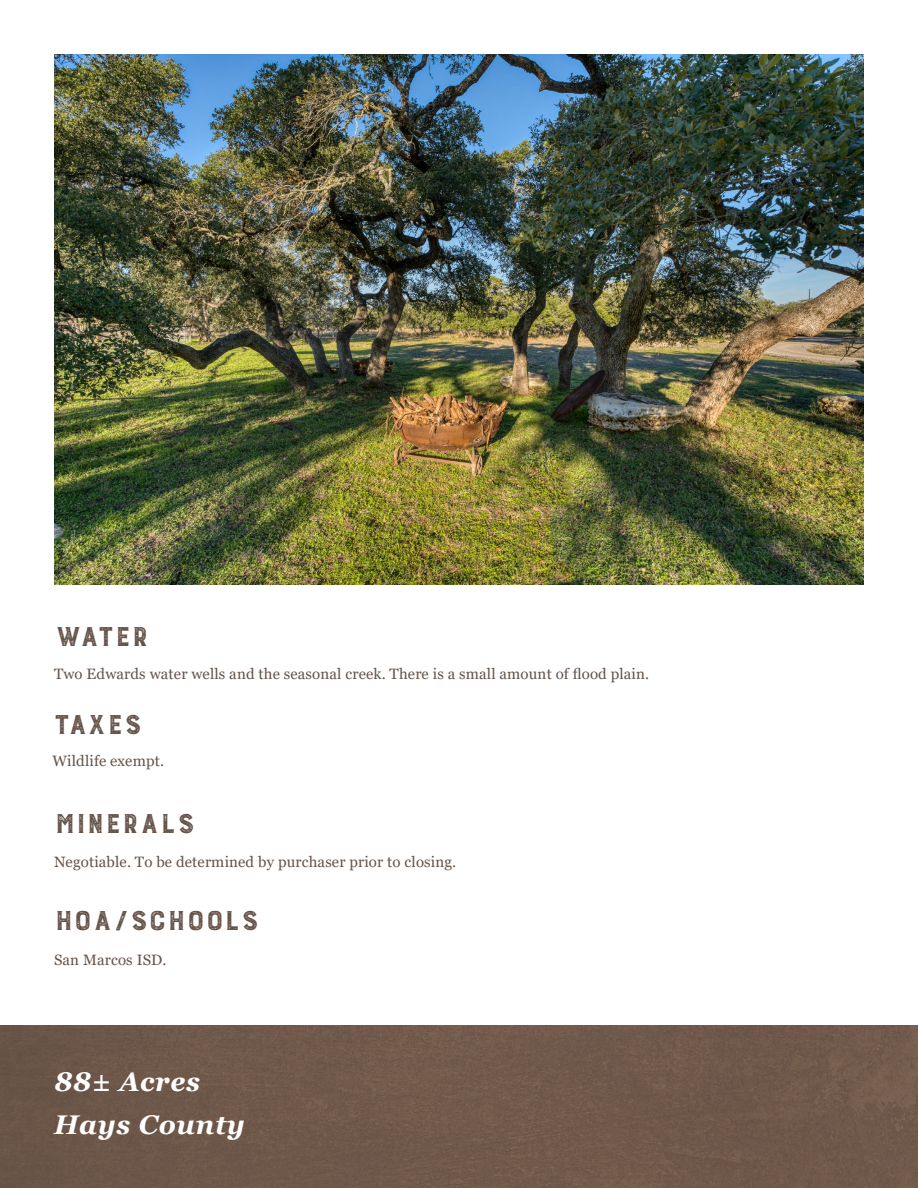
<style>
.page{position:relative;width:918px;height:1188px;background:#fff}
.page>*{position:absolute;margin:0;border:0;box-sizing:border-box;transform-origin:0 0}
.t1{font:300 36px "Burford Rustic";color:#655349}
.t2{font:italic 700 27px "Georgia";letter-spacing:.025em;color:#fff}
.t3{font:15px "Georgia";letter-spacing:.01em;color:#655349}
</style>
<div class="page">
<div style="left:0;top:1025px;width:918px;height:163px;background:#6f594a"></div>
<img style="left:54px;top:54px;width:810px;height:531px">
<p class="t1" style="left:54px;top:618px;width:97px">water</p>
<p class="t3" style="left:54px;top:665px;width:597px">Two Edwards water wells and the seasonal creek. There is a small amount of flood plain.</p>
<p class="t1" style="left:52px;top:706px;width:91px">taxes</p>
<p class="t3" style="left:52px;top:752px;width:113px">Wildlife exempt.</p>
<p class="t1" style="left:54px;top:805px;width:143px">minerals</p>
<p class="t3" style="left:54px;top:853px;width:404px">Negotiable. To be determined by purchaser prior to closing.</p>
<p class="t1" style="left:54px;top:902px;width:207px">hoa/schools</p>
<p class="t3" style="left:54px;top:950px;width:114px">San Marcos ISD.</p>
<p class="t2" style="left:54px;top:1064px;width:148px">88± Acres</p>
<p class="t2" style="left:54px;top:1107px;width:193px">Hays County</p>
</div>
